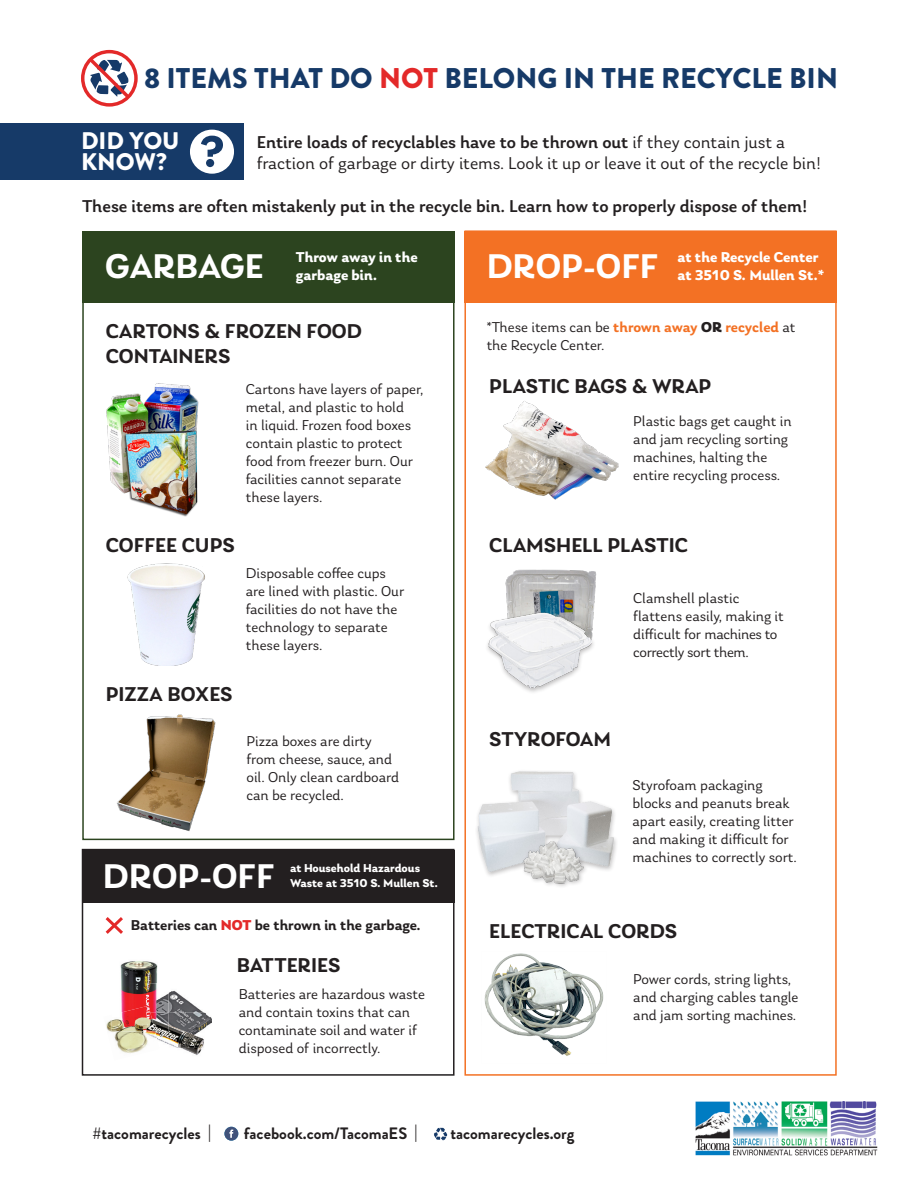
<style>
.page{position:relative;width:918px;height:1188px;background:#fff}
.page>*{position:absolute;margin:0;border:0;box-sizing:border-box;transform-origin:0 0}
.t1{font:600 36px "Laca";color:#fff}
.t2{font:900 28.5px "Brandon Grotesque";color:#163a68}
.t3{font:900 24px/21px "Brandon Grotesque";color:#fff}
.t4{font:600 21px/25.2px "Laca";color:#231f20}
.Call_Out_Text{font:18px/21.6px "Laca";color:#231f20}
.t5{font:500 18px "Laca";color:#231f20}
.t6{font:700 16.5px "Brandon Grotesque";color:#231f20}
.t7{font:15px/18px "Laca";color:#231f20}
.t8{font:700 15px/18px "Laca";color:#fff}
.t9{font:600 15px "Laca";color:#231f20}
.t10{font:700 12px/14.4px "Laca";color:#fff}
.s1{color:#e32929}
.s2{font-weight:500}
.s3{font-weight:900;color:#e32929}
.s4{font-weight:600;color:#f37124}
.s5{font-weight:900}
</style>
<div class="page">
<img style="left:696px;top:1102px;width:182px;height:54px">
<div style="left:224px;top:1127px;width:14px;height:14px;background:#41537b;border-radius:50%"></div>
<svg style="left:229px;top:1130px;width:4px;height:8px"></svg>
<svg style="left:434px;top:1128px;width:13px;height:13px"></svg>
<div style="left:82px;top:850px;width:373px;height:52px;background:#231f20"></div>
<div style="left:82px;top:231px;width:373px;height:72px;background:#2c441f"></div>
<div style="left:464px;top:231px;width:373px;height:72px;background:#f37124"></div>
<div style="left:82px;top:231px;width:373px;height:609px;border:2px solid #2c441f"></div>
<div style="left:464px;top:230px;width:373px;height:846px;border:2px solid #f37124"></div>
<div style="left:0;top:123px;width:243px;height:57px;background:#163a68"></div>
<div style="left:190px;top:130px;width:44px;height:44px;background:#fff;border-radius:50%"></div>
<svg style="left:201px;top:136px;width:22px;height:31px"></svg>
<img style="left:127px;top:563px;width:78px;height:103px">
<img style="left:485px;top:401px;width:134px;height:99px">
<img style="left:106px;top:383px;width:93px;height:104px">
<img style="left:117px;top:429px;width:82px;height:88px">
<img style="left:117px;top:714px;width:99px;height:117px">
<div style="left:82px;top:849px;width:373px;height:227px;border:2px solid #231f20"></div>
<img style="left:168px;top:990px;width:44px;height:37px">
<img style="left:120px;top:961px;width:38px;height:45px">
<img style="left:147px;top:983px;width:21px;height:30px">
<img style="left:181px;top:1048px;width:21px;height:7px">
<img style="left:159px;top:1013px;width:47px;height:35px">
<img style="left:155px;top:1013px;width:13px;height:18px">
<img style="left:106px;top:1020px;width:37px;height:34px">
<img style="left:112px;top:1006px;width:35px;height:25px">
<svg style="left:147px;top:1006px;width:3px;height:7px"></svg>
<img style="left:143px;top:1031px;width:4px;height:17px">
<img style="left:147px;top:1031px;width:12px;height:13px">
<img style="left:143px;top:1013px;width:12px;height:18px">
<img style="left:484px;top:953px;width:120px;height:103px">
<img style="left:505px;top:569px;width:92px;height:42px">
<div style="left:484px;top:611px;width:112px;height:84px;background:#231f20;opacity:.3"></div>
<img style="left:488px;top:612px;width:104px;height:75px">
<img style="left:476px;top:771px;width:140px;height:105px">
<img style="left:513px;top:829px;width:80px;height:58px">
<svg style="left:105px;top:917px;width:18px;height:17px"></svg>
<svg style="left:81px;top:49px;width:57px;height:58px"></svg>
<p class="t2" style="left:144px;top:58px;width:695px">8 ITEMS THAT DO <span class="s1">NOT</span> BELONG IN THE RECYCLE BIN</p>
<p class="t3" style="left:81px;top:131px;width:100px">DID YOU<br>KNOW?</p>
<p class="Call_Out_Text" style="left:257px;top:131px;width:566px"><span class="s2">Entire loads of recyclables have to be thrown out</span> if they contain just a fraction of garbage or dirty items. Look it up or leave it out of the recycle bin!</p>
<p class="t5" style="left:82px;top:196px;width:727px">These items are often mistakenly put in the recycle bin. Learn how to properly dispose of them!</p>
<p class="t8" style="left:677px;top:248px;width:149px">at the Recycle Center at 3510 S. Mullen St.*</p>
<p class="t8" style="left:296px;top:248px;width:123px">Throw away in the garbage bin.</p>
<p class="t1" style="left:105px;top:245px;width:160px">GARBAGE</p>
<p class="t1" style="left:487px;top:245px;width:173px">DROP-OFF</p>
<p class="t4" style="left:106px;top:319px;width:258px">CARTONS &amp; FROZEN FOOD<br>CONTAINERS</p>
<p class="t7" style="left:246px;top:380px;width:179px">Cartons have layers of paper, metal, and plastic to hold<br>in liquid. Frozen food boxes contain plastic to protect food from freezer burn. Our facilities cannot separate these layers.</p>
<p class="t4" style="left:106px;top:533px;width:131px">COFFEE CUPS</p>
<p class="t7" style="left:246px;top:565px;width:160px">Disposable coffee cups are lined with plastic. Our facilities do not have the technology to separate these layers.</p>
<p class="t4" style="left:106px;top:682px;width:128px">PIZZA BOXES</p>
<p class="t7" style="left:246px;top:733px;width:154px">Pizza boxes are dirty from cheese, sauce, and oil. Only clean cardboard can be recycled.</p>
<p class="t1" style="left:103px;top:855px;width:173px">DROP-OFF</p>
<p class="t10" style="left:290px;top:861px;width:150px">at Household Hazardous<br>Waste at 3510 S. Mullen St.</p>
<p class="t9" style="left:131px;top:916px;width:292px">Batteries can <span class="s3">NOT</span> be thrown in the garbage.</p>
<p class="t4" style="left:237px;top:953px;width:105px">BATTERIES</p>
<p class="t7" style="left:239px;top:985px;width:188px">Batteries are hazardous waste and contain toxins that can contaminate soil and water if disposed of incorrectly.</p>
<p class="t7" style="left:487px;top:319px;width:310px">*These items can be <span class="s4">thrown away</span> <span class="s5">OR</span> <span class="s4">recycled</span> at the Recycle Center.</p>
<p class="t4" style="left:489px;top:373px;width:224px">PLASTIC BAGS &amp; WRAP</p>
<p class="t7" style="left:633px;top:412px;width:160px">Plastic bags get caught in and jam recycling sorting machines, halting the entire recycling process.</p>
<p class="t4" style="left:489px;top:533px;width:200px">CLAMSHELL PLASTIC</p>
<p class="t7" style="left:633px;top:590px;width:152px">Clamshell plastic flattens easily, making it difficult for machines to correctly sort them.</p>
<p class="t4" style="left:489px;top:727px;width:123px">STYROFOAM</p>
<p class="t7" style="left:632px;top:776px;width:164px">Styrofoam packaging blocks and peanuts break apart easily, creating litter and making it difficult for machines to correctly sort.</p>
<p class="t4" style="left:489px;top:919px;width:189px">ELECTRICAL CORDS</p>
<p class="t7" style="left:633px;top:970px;width:167px">Power cords, string lights, and charging cables tangle and jam sorting machines.</p>
<p class="t6" style="left:93px;top:1122px;width:120px">#tacomarecycles |</p>
<p class="t6" style="left:244px;top:1122px;width:175px">facebook.com/TacomaES |</p>
<p class="t6" style="left:450px;top:1122px;width:125px">tacomarecycles.org</p>
</div>
